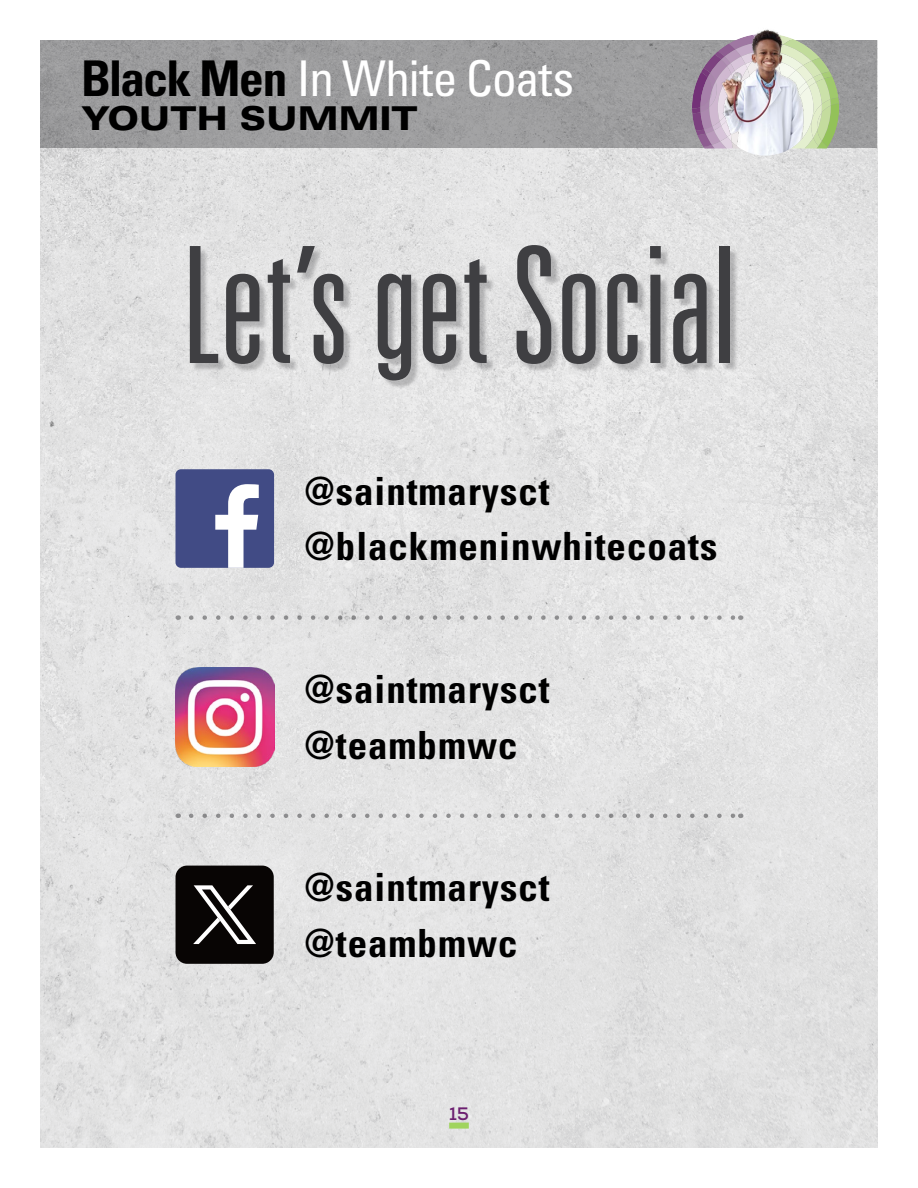
<style>
.page{position:relative;width:918px;height:1188px;background:#fff}
.page>*{position:absolute;margin:0;border:0;box-sizing:border-box;transform-origin:0 0}
.t1{font:300 ultra-condensed 162px "Univers LT Std";color:#3f3f42}
.t2{font:condensed 49.2px "Univers LT Std";letter-spacing:-.02em;color:#fff}
.t3{font:700 condensed 38.85px/55.5px "Univers LT Std";letter-spacing:.025em;color:#000}
.t4{font:900 expanded 32.85px "Univers LT Std";letter-spacing:-.01em;color:#000}
.t5{font:700 18px "Nexa";color:#6c1f70}
.s1{font-weight:700;color:#000}
</style>
<div class="page">
<img style="left:40px;top:148px;width:838px;height:1000px">
<div style="left:449px;top:1123px;width:20px;height:6px;background:#a0d45e"></div>
<div style="left:40px;top:40px;width:838px;height:108px;background:#9c9c9d"></div>
<svg style="left:692px;top:40px;width:147px;height:108px"></svg>
<img style="left:720px;top:29px;width:91px;height:127px">
<div style="left:176px;top:469px;width:98px;height:99px;background:#414b85;border-radius:5px"></div>
<svg style="left:215px;top:484px;width:44px;height:84px"></svg>
<img style="left:176px;top:667px;width:98px;height:99px">
<div style="left:176px;top:866px;width:98px;height:98px;background:#080504;border-radius:12px"></div>
<svg style="left:193px;top:885px;width:63px;height:59px"></svg>
<svg style="left:191px;top:615px;width:543px;height:5px;background:#cececf"></svg>
<svg style="left:191px;top:814px;width:543px;height:4px;background:#cbcbcc"></svg>
<div style="left:192px;top:248px;width:547px;height:141px;background:#3f3f42;opacity:.3"></div>
<p class="t2" style="left:81px;top:48px;width:495px"><span class="s1">Black Men</span> In White Coats</p>
<p class="t4" style="left:81px;top:100px;width:339px">YOUTH SUMMIT</p>
<h1 class="t1" style="left:182px;top:221px;width:556px">Let’s get Social</h1>
<p class="t3" style="left:304px;top:463px;width:415px">@saintmarysct @blackmeninwhitecoats</p>
<p class="t3" style="left:304px;top:661px;width:247px">@saintmarysct @teambmwc</p>
<p class="t3" style="left:304px;top:859px;width:247px">@saintmarysct @teambmwc</p>
<p class="t5" style="left:449px;top:1102px;width:21px">15</p>
</div>
